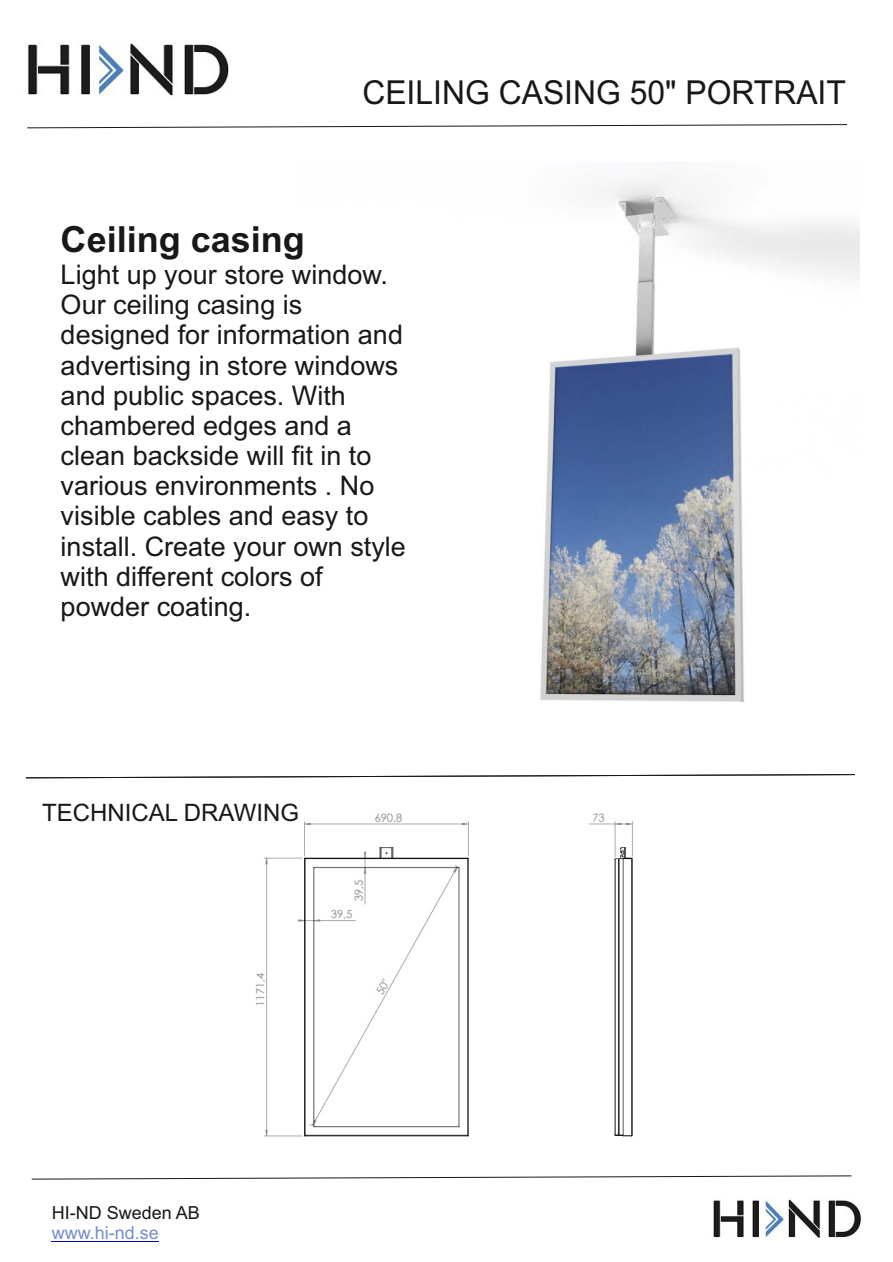
<style>
.page{position:relative;width:893px;height:1262px;background:#fff}
.page>*{position:absolute;margin:0;border:0;box-sizing:border-box;transform-origin:0 0}
.t1{font:700 36px "Arial";color:#1a1717}
.t2{font:33px "Arial";color:#1a1717}
.t3{font:27px/30.2px "Arial";color:#1a1717}
.t4{font:24px "Arial";color:#1a1717}
.t5{font:18px "Arial";color:#1a1717}
.t6{font:18px "Arial";color:#738ec8}
</style>
<div class="page">
<img style="left:255px;top:813px;width:378px;height:324px">
<svg style="left:27px;top:124px;width:820px;height:5px"></svg>
<svg style="left:31px;top:1175px;width:821px;height:5px"></svg>
<svg style="left:25px;top:774px;width:830px;height:4px"></svg>
<img style="left:540px;top:177px;width:319px;height:525px">
<hr style="left:52px;top:1240px;width:107px;height:1px;background:#0000c2">
<img style="left:713px;top:1199px;width:149px;height:39px">
<img style="left:28px;top:43px;width:201px;height:53px">
<p class="t2" style="left:362px;top:80px;width:485px">CEILING CASING 50" PORTRAIT</p>
<h1 class="t1" style="left:61px;top:226px;width:246px">Ceiling casing</h1>
<p class="t3" style="left:61px;top:262px;width:347px">Light up your store window.<br>Our ceiling casing is designed for information and advertising in store windows and public spaces. With chambered edges and a clean backside will fit in to various environments . No visible cables and easy to install. Create your own style with different colors of powder coating.</p>
<p class="t4" style="left:42px;top:803px;width:258px">TECHNICAL DRAWING</p>
<p class="t5" style="left:52px;top:1205px;width:150px">HI-ND Sweden AB</p>
<p class="t6" style="left:52px;top:1226px;width:109px">www.hi-nd.se</p>
</div>
